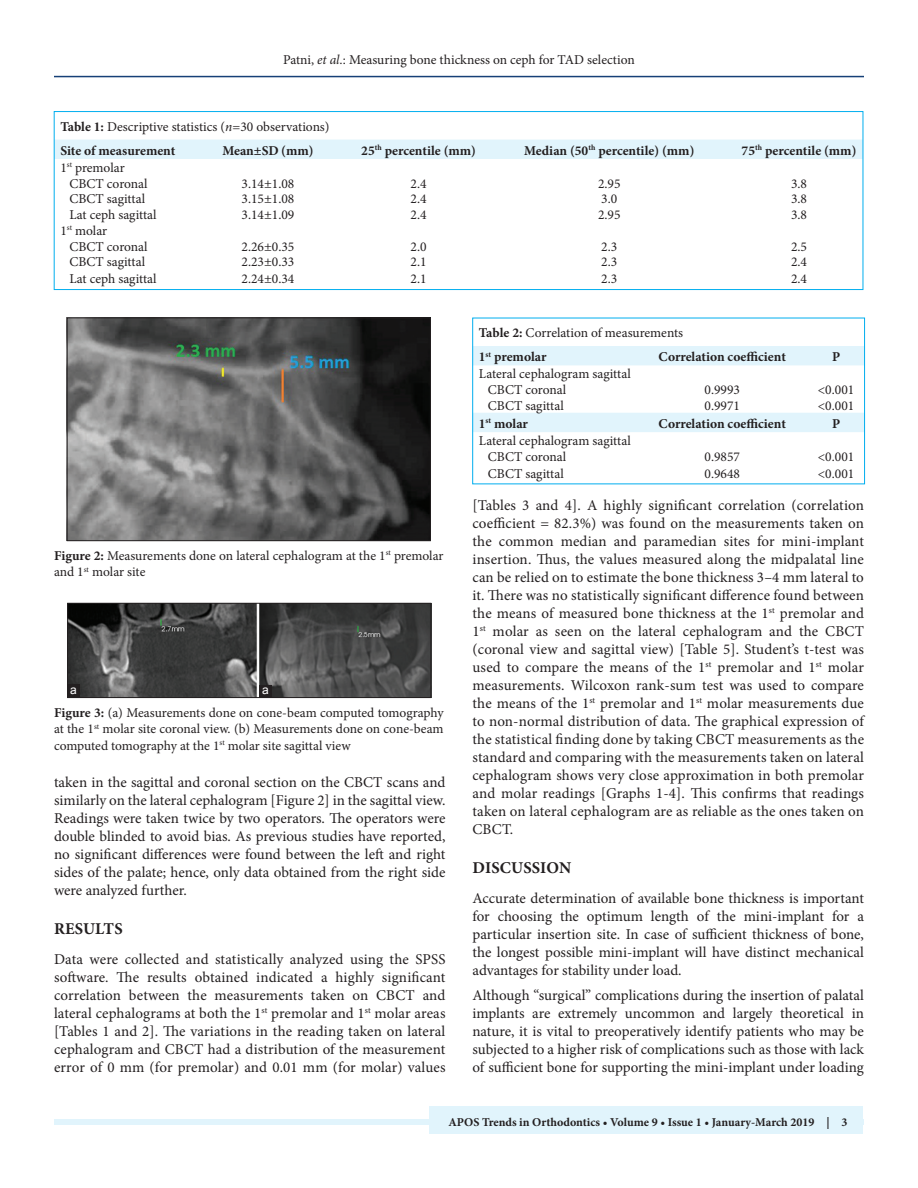
<style>
.page{position:relative;width:918px;height:1188px;background:#fff}
.page>*{position:absolute;margin:0;border:0;box-sizing:border-box;transform-origin:0 0}
.t1{font:700 16.5px "Minion Pro";letter-spacing:.01em;color:#231f20}
.TX{font:15px/18px "Minion Pro";color:#231f20;text-align:justify}
.TB{font:13.5px "Minion Pro";color:#231f20}
.FGC{font:13.5px/16.5px "Minion Pro";letter-spacing:-.005em;color:#231f20}
.TCH{font:700 13.5px "Minion Pro";letter-spacing:-.005em;color:#231f20}
.TT{font:13.5px "Minion Pro";color:#231f20}
.TBL{font:13.5px "Minion Pro";color:#231f20}
.JF{font:700 12px "Minion Pro";color:#231f20}
.LABEL{font:12px "Arial";color:#fff}
.s1{font-style:italic}
.s2{font-weight:700}
</style>
<div class="page">
<hr style="left:54px;top:76px;width:810px;height:1px;background:#164077">
<div style="left:54px;top:1119px;width:810px;height:6px;background:#e1f4fc"></div>
<div style="left:429px;top:1106px;width:433px;height:28px;background:#e1f4fc"></div>
<img style="left:69px;top:320px;width:360px;height:219px">
<div style="left:67px;top:318px;width:364px;height:223px;border:1px solid #231f20"></div>
<div style="left:56px;top:140px;width:805px;height:19px;background:#e1f4fc"></div>
<div style="left:54px;top:111px;width:809px;height:179px;border:1px solid #00aeef"></div>
<svg style="left:474px;top:346px;width:389px;height:86px"></svg>
<img style="left:69px;top:605px;width:360px;height:91px">
<div style="left:67px;top:603px;width:364px;height:95px;border:1px solid #231f20"></div>
<div style="left:67px;top:685px;width:13px;height:12px;background:#231f20"></div>
<div style="left:259px;top:685px;width:13px;height:12px;background:#231f20"></div>
<p class="FGC" style="left:283px;top:51px;width:353px">Patni, <span class="s1">et al.</span>: Measuring bone thickness on ceph for TAD selection</p>
<p class="TT" style="left:60px;top:117px;width:271px"><span class="s2">Table 1:</span> Descriptive statistics (<span class="s1">n</span>=30 observations)</p>
<p class="TCH" style="left:60px;top:141px;width:116px">Site of measurement</p>
<p class="TCH" style="left:222px;top:141px;width:93px">Mean±SD (mm)</p>
<p class="TCH" style="left:361px;top:141px;width:116px">25<sup>th</sup> percentile (mm)</p>
<p class="TCH" style="left:524px;top:141px;width:172px">Median (50<sup>th</sup> percentile) (mm)</p>
<p class="TCH" style="left:742px;top:141px;width:116px">75<sup>th</sup> percentile (mm)</p>
<p class="TB" style="left:60px;top:158px;width:66px">1<sup>st</sup> premolar</p>
<p class="TB" style="left:69px;top:174px;width:80px">CBCT coronal</p>
<p class="TB" style="left:242px;top:174px;width:54px">3.14±1.08</p>
<p class="TB" style="left:411px;top:174px;width:18px">2.4</p>
<p class="TB" style="left:598px;top:174px;width:24px">2.95</p>
<p class="TB" style="left:791px;top:174px;width:18px">3.8</p>
<p class="TB" style="left:69px;top:190px;width:77px">CBCT sagittal</p>
<p class="TB" style="left:242px;top:190px;width:54px">3.15±1.08</p>
<p class="TB" style="left:411px;top:190px;width:18px">2.4</p>
<p class="TB" style="left:601px;top:190px;width:18px">3.0</p>
<p class="TB" style="left:791px;top:190px;width:18px">3.8</p>
<p class="TB" style="left:69px;top:206px;width:89px">Lat ceph sagittal</p>
<p class="TB" style="left:242px;top:206px;width:54px">3.14±1.09</p>
<p class="TB" style="left:411px;top:206px;width:18px">2.4</p>
<p class="TB" style="left:598px;top:206px;width:24px">2.95</p>
<p class="TB" style="left:791px;top:206px;width:18px">3.8</p>
<p class="TB" style="left:60px;top:221px;width:48px">1<sup>st</sup> molar</p>
<p class="TB" style="left:69px;top:237px;width:80px">CBCT coronal</p>
<p class="TB" style="left:242px;top:237px;width:54px">2.26±0.35</p>
<p class="TB" style="left:411px;top:237px;width:18px">2.0</p>
<p class="TB" style="left:601px;top:237px;width:18px">2.3</p>
<p class="TB" style="left:791px;top:237px;width:18px">2.5</p>
<p class="TB" style="left:69px;top:253px;width:77px">CBCT sagittal</p>
<p class="TB" style="left:242px;top:253px;width:54px">2.23±0.33</p>
<p class="TB" style="left:411px;top:253px;width:18px">2.1</p>
<p class="TB" style="left:601px;top:253px;width:18px">2.3</p>
<p class="TB" style="left:791px;top:253px;width:18px">2.4</p>
<p class="TBL" style="left:69px;top:270px;width:89px">Lat ceph sagittal</p>
<p class="TBL" style="left:242px;top:270px;width:54px">2.24±0.34</p>
<p class="TBL" style="left:411px;top:270px;width:18px">2.1</p>
<p class="TBL" style="left:601px;top:270px;width:18px">2.3</p>
<p class="TBL" style="left:791px;top:270px;width:18px">2.4</p>
<p class="FGC" style="left:54px;top:547px;width:391px"><span class="s2">Figure 2:</span> Measurements done on lateral cephalogram at the 1<sup>st</sup> premolar and 1<sup>st</sup> molar site</p>
<p class="LABEL" style="left:70px;top:682px;width:8px">a</p>
<p class="LABEL" style="left:262px;top:682px;width:8px">a</p>
<p class="FGC" style="left:54px;top:704px;width:391px;text-align:justify"><span class="s2">Figure 3:</span> (a) Measurements done on cone-beam computed tomography at the 1<sup>st</sup> molar site coronal view. (b) Measurements done on cone-beam computed tomography at the 1<sup>st</sup> molar site sagittal view</p>
<p class="TX" style="left:54px;top:774px;width:393px">taken in the sagittal and coronal section on the CBCT scans and similarly on the lateral cephalogram [Figure 2] in the sagittal view.<br>Readings were taken twice by two operators. The operators were double blinded to avoid bias. As previous studies have reported, no significant differences were found between the left and right sides of the palate; hence, only data obtained from the right side were analyzed further.</p>
<h1 class="t1" style="left:54px;top:917px;width:70px">RESULTS</h1>
<p class="TX" style="left:54px;top:951px;width:393px">Data were collected and statistically analyzed using the SPSS software. The results obtained indicated a highly significant correlation between the measurements taken on CBCT and lateral cephalograms at both the 1<sup>st</sup> premolar and 1<sup>st</sup> molar areas [Tables 1 and 2]. The variations in the reading taken on lateral cephalogram and CBCT had a distribution of the measurement error of 0 mm (for premolar) and 0.01 mm (for molar) values</p>
<p class="TT" style="left:479px;top:324px;width:206px"><span class="s2">Table 2:</span> Correlation of measurements</p>
<p class="TCH" style="left:479px;top:347px;width:69px">1<sup>st</sup> premolar</p>
<p class="TCH" style="left:659px;top:347px;width:129px">Correlation coefficient</p>
<p class="TCH" style="left:832px;top:347px;width:10px">P</p>
<p class="TB" style="left:479px;top:365px;width:153px">Lateral cephalogram sagittal</p>
<p class="TB" style="left:488px;top:381px;width:80px">CBCT coronal</p>
<p class="TB" style="left:705px;top:381px;width:37px">0.9993</p>
<p class="TB" style="left:818px;top:381px;width:38px">&lt;0.001</p>
<p class="TB" style="left:488px;top:396px;width:77px">CBCT sagittal</p>
<p class="TB" style="left:705px;top:396px;width:37px">0.9971</p>
<p class="TB" style="left:818px;top:396px;width:38px">&lt;0.001</p>
<p class="TCH" style="left:479px;top:414px;width:51px">1<sup>st</sup> molar</p>
<p class="TCH" style="left:659px;top:414px;width:129px">Correlation coefficient</p>
<p class="TCH" style="left:832px;top:414px;width:10px">P</p>
<p class="TB" style="left:479px;top:432px;width:153px">Lateral cephalogram sagittal</p>
<p class="TB" style="left:488px;top:447px;width:80px">CBCT coronal</p>
<p class="TB" style="left:705px;top:447px;width:37px">0.9857</p>
<p class="TB" style="left:818px;top:447px;width:38px">&lt;0.001</p>
<p class="TBL" style="left:488px;top:464px;width:77px">CBCT sagittal</p>
<p class="TBL" style="left:705px;top:464px;width:37px">0.9648</p>
<p class="TBL" style="left:818px;top:464px;width:38px">&lt;0.001</p>
<p class="TX" style="left:472px;top:496px;width:393px">[Tables 3 and 4]. A highly significant correlation (correlation coefficient = 82.3%) was found on the measurements taken on the common median and paramedian sites for mini-implant insertion. Thus, the values measured along the midpalatal line can be relied on to estimate the bone thickness 3–4 mm lateral to it. There was no statistically significant difference found between the means of measured bone thickness at the 1<sup>st</sup> premolar and 1<sup>st</sup> molar as seen on the lateral cephalogram and the CBCT (coronal view and sagittal view) [Table 5]. Student’s t-test was used to compare the means of the 1<sup>st</sup> premolar and 1<sup>st</sup> molar measurements. Wilcoxon rank-sum test was used to compare the means of the 1<sup>st</sup> premolar and 1<sup>st</sup> molar measurements due to non-normal distribution of data. The graphical expression of the statistical finding done by taking CBCT measurements as the standard and comparing with the measurements taken on lateral cephalogram shows very close approximation in both premolar and molar readings [Graphs 1-4]. This confirms that readings taken on lateral cephalogram are as reliable as the ones taken on CBCT.</p>
<h1 class="t1" style="left:473px;top:856px;width:100px">DISCUSSION</h1>
<p class="TX" style="left:472px;top:889px;width:393px">Accurate determination of available bone thickness is important for choosing the optimum length of the mini-implant for a particular insertion site. In case of sufficient thickness of bone, the longest possible mini-implant will have distinct mechanical advantages for stability under load.</p>
<p class="TX" style="left:472px;top:987px;width:393px">Although “surgical” complications during the insertion of palatal implants are extremely uncommon and largely theoretical in nature, it is vital to preoperatively identify patients who may be subjected to a higher risk of complications such as those with lack of sufficient bone for supporting the mini-implant under loading</p>
<p class="JF" style="left:448px;top:1113px;width:401px">APOS Trends in Orthodontics • Volume 9 • Issue 1 • January-March 2019 | 3</p>
</div>
